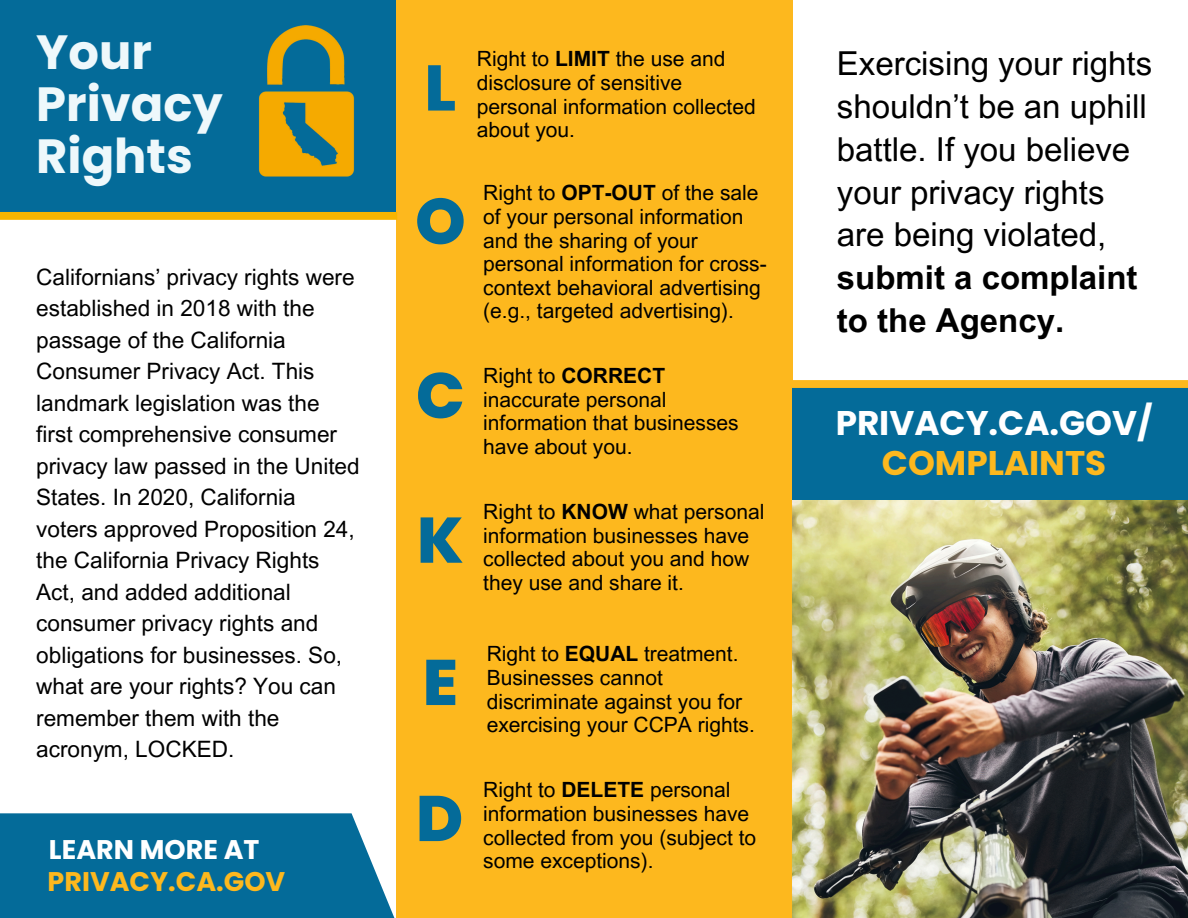
<style>
.page{position:relative;width:1188px;height:918px;background:#fdb81e}
.page>*{position:absolute;margin:0;border:0;box-sizing:border-box;transform-origin:0 0}
.t1{font:800 64.2px "Poppins";color:#046b99}
.t2{font:700 48px/51.8px "Poppins";color:#eef8fb}
.t3{font:700 34.2px/40.5px "Poppins";color:#fff;text-align:center}
.t4{font:33px/42.8px "Arial MT Pro";color:#000}
.t5{font:700 27px "Poppins";color:#fdb81e}
.t6{font:700 27px "Poppins";color:#fff}
.t7{font:22.5px/31.5px "Arial MT Pro";color:#000}
.t8{font:21px/23.7px "Arial MT Pro";color:#000}
.s1{font-weight:700}
.s2{color:#fdb81e}
</style>
<div class="page">
<div style="left:0;top:0;width:395px;height:538px;background:#046b99"></div>
<div style="left:0;top:216px;width:395px;height:701px;background:#fff"></div>
<div style="left:793px;top:0;width:395px;height:918px;background:#fff"></div>
<img style="left:793px;top:500px;width:395px;height:418px">
<div style="left:793px;top:383px;width:395px;height:117px;background:#046b99"></div>
<div style="left:0;top:813px;width:395px;height:105px;background:#046b99"></div>
<div style="left:0;top:212px;width:397px;height:8px;background:#f7b500"></div>
<div style="left:789px;top:380px;width:399px;height:8px;background:#fdb81e"></div>
<img style="left:259px;top:25px;width:96px;height:152px">
<p class="t2" style="left:36px;top:26px;width:188px">Your<br>Privacy<br>Rights</p>
<p class="t7" style="left:36px;top:264px;width:325px">Californians’ privacy rights were established in 2018 with the passage of the California<br>Consumer Privacy Act. This landmark legislation was the first comprehensive consumer privacy law passed in the United<br>States. In 2020, California voters approved Proposition 24, the California Privacy Rights<br>Act, and added additional consumer privacy rights and obligations for businesses. So, what are your rights? You can remember them with the acronym, LOCKED.</p>
<p class="t6" style="left:49px;top:830px;width:212px">LEARN MORE AT</p>
<h2 class="t5" style="left:48px;top:862px;width:239px">PRIVACY.CA.GOV</h2>
<p class="t1" style="left:425px;top:43px;width:33px">L</p>
<p class="t8" style="left:477px;top:50px;width:280px">Right to <span class="s1">LIMIT</span> the use and disclosure of sensitive personal information collected about you.</p>
<h2 class="t1" style="left:415px;top:177px;width:52px">O</h2>
<h2 class="t8" style="left:483px;top:184px;width:285px">Right to <span class="s1">OPT-OUT</span> of the sale of your personal information and the sharing of your personal information for cross&shy;context behavioral advertising (e.g., targeted advertising).</h2>
<p class="t1" style="left:416px;top:351px;width:50px">C</p>
<h4 class="t8" style="left:483px;top:366px;width:257px">Right to <span class="s1">CORRECT </span>inaccurate personal information that businesses have about you.</h4>
<p class="t1" style="left:417px;top:495px;width:48px">K</p>
<p class="t8" style="left:483px;top:503px;width:283px">Right to <span class="s1">KNOW</span> what personal information businesses have collected about you and how they use and share it.</p>
<p class="t1" style="left:423px;top:638px;width:37px">E</p>
<p class="t1" style="left:416px;top:774px;width:49px">D</p>
<p class="t8" style="left:487px;top:645px;width:270px">Right to <span class="s1">EQUAL</span> treatment.<br>Businesses cannot discriminate against you for exercising your CCPA rights.</p>
<p class="t8" style="left:483px;top:781px;width:275px">Right to <span class="s1">DELETE</span> personal information businesses have collected from you (subject to some exceptions).</p>
<h3 class="t4" style="left:837px;top:46px;width:317px">Exercising your rights shouldn’t be an uphill battle. If you believe your privacy rights are being violated, <span class="s1">submit a complaint to the Agency.</span></h3>
<p class="t3" style="left:836px;top:403px;width:318px">PRIVACY.CA.GOV/<br><span class="s2">COMPLAINTS</span></p>
</div>
